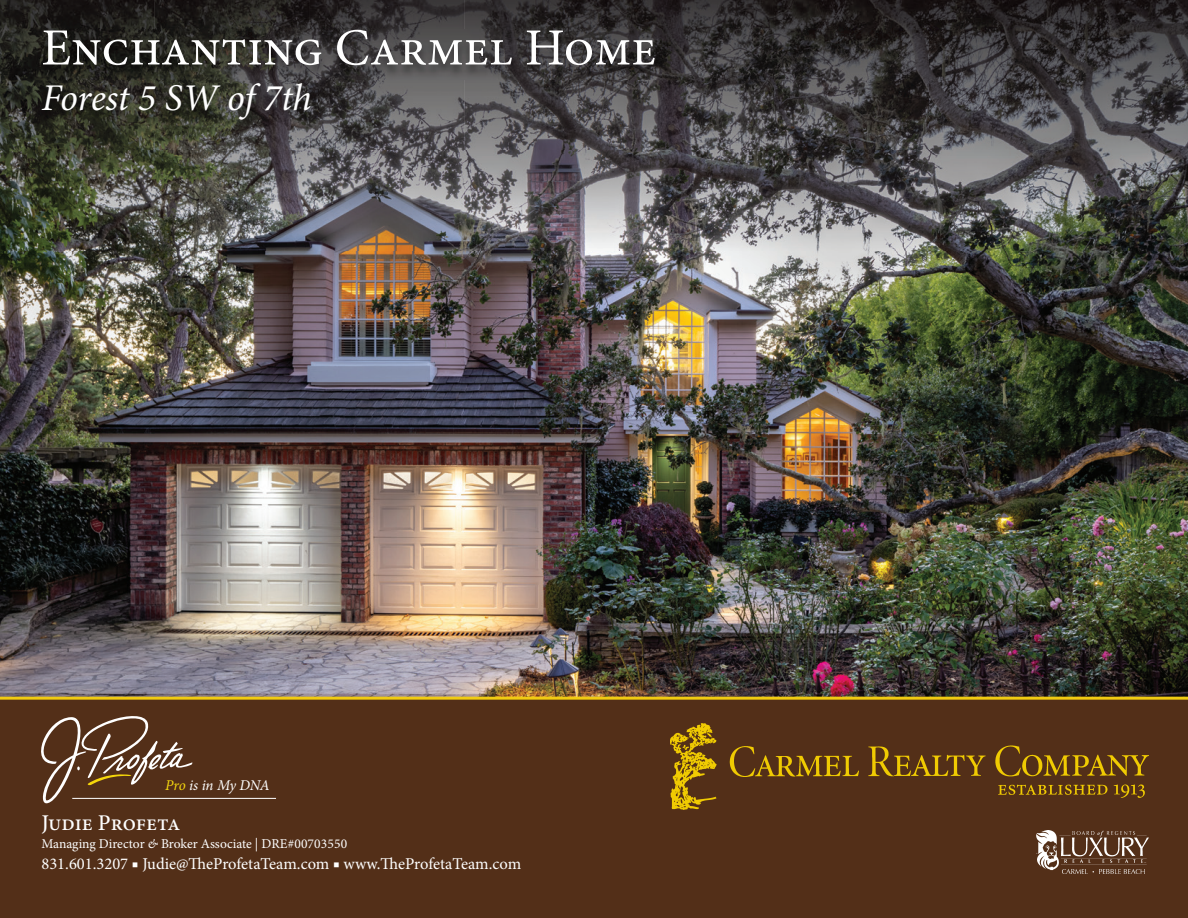
<style>
.page{position:relative;width:1188px;height:918px;background:#fff}
.page>*{position:absolute;margin:0;border:0;box-sizing:border-box;transform-origin:0 0}
.t1{font:52.2px "Minion Pro";color:#fff}
.t2{font:italic 37.8px "Minion Pro";letter-spacing:-.01em;color:#fff}
.t3{font:500 22.5px "Minion Pro";letter-spacing:-.005em;color:#fff}
.t4{font:16.5px "Minion Pro";color:#fff}
.t5{font:italic 15px "Minion Pro";letter-spacing:-.015em;color:#fff}
.t6{font:13.5px "Minion Pro";color:#fff}
.s1{color:#f4d70f}
.s2{font-style:italic}
</style>
<div class="page">
<img style="left:0;top:0;width:1188px;height:697px">
<div style="left:0;top:697px;width:1188px;height:221px;background:#532f18"></div>
<img style="left:670px;top:723px;width:478px;height:86px">
<img style="left:1037px;top:830px;width:111px;height:43px">
<svg style="left:36px;top:705px;width:157px;height:99px;background:#674832"></svg>
<hr style="left:72px;top:798px;width:204px;height:1px;background:#fff">
<img style="left:35px;top:83px;width:282px;height:51px">
<img style="left:36px;top:29px;width:626px;height:50px">
<h1 class="t1" style="left:41px;top:13px;width:616px">Enchanting Carmel Home</h1>
<h2 class="t2" style="left:41px;top:73px;width:272px">Forest 5 SW of 7th</h2>
<p class="t5" style="left:165px;top:775px;width:106px"><span class="s1">Pro</span> is in My DNA</p>
<h3 class="t3" style="left:41px;top:807px;width:140px">Judie Profeta</h3>
<p class="t6" style="left:41px;top:834px;width:307px">Managing Director <span class="s2">&amp;</span> Broker Associate | DRE#00703550</p>
<p class="t4" style="left:41px;top:852px;width:481px">831.601.3207 ■ Judie@TheProfetaTeam.com ■ www.TheProfetaTeam.com</p>
</div>
